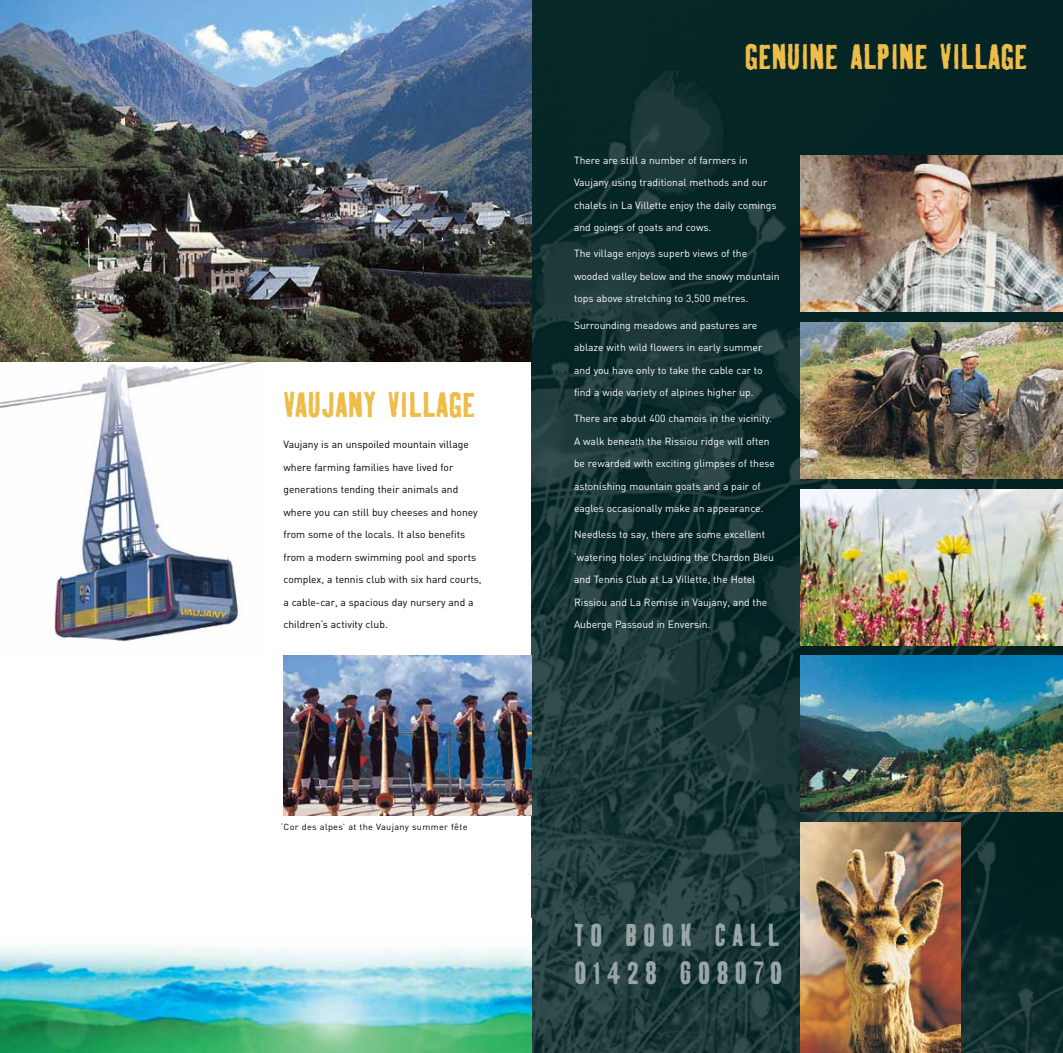
<style>
.page{position:relative;width:1063px;height:1053px;background:#fff}
.page>*{position:absolute;margin:0;border:0;box-sizing:border-box;transform-origin:0 0}
.t1{font:35.62px "Corrosion";color:#eebc49}
.t2{font:31.88px/38.1px "Corrosion";letter-spacing:.185em;color:#99a6a6}
.t3{font:10.25px/22.5px "DIN";color:#fff}
.t4{font:10.25px/22.5px "DIN";color:#000}
.t5{font:8.75px "DIN";letter-spacing:.03em;color:#000;scale:1.05 1}
</style>
<div class="page">
<img style="left:531px;top:0;width:532px;height:1052px">
<img style="left:0;top:361px;width:262px;height:284px">
<img style="left:0;top:0;width:531px;height:361px">
<img style="left:0;top:945px;width:531px;height:107px">
<img style="left:801px;top:156px;width:262px;height:156px">
<img style="left:801px;top:322px;width:262px;height:156px">
<img style="left:801px;top:489px;width:262px;height:156px">
<img style="left:801px;top:656px;width:262px;height:155px">
<img style="left:283px;top:656px;width:248px;height:159px">
<img style="left:801px;top:822px;width:159px;height:230px">
<h1 class="t1" style="left:283px;top:383px;width:193px">VAUJANY VILLAGE</h1>
<p class="t4" style="left:283px;top:433px;width:200px">Vaujany is an unspoiled mountain village where farming families have lived for generations tending their animals and where you can still buy cheeses and honey from some of the locals. It also benefits from a modern swimming pool and sports complex, a tennis club with six hard courts, a cable-car, a spacious day nursery and a children’s activity club.</p>
<p class="t5" style="left:281px;top:821px;width:179px">‘Cor des alpes’ at the Vaujany summer fête</p>
<h1 class="t1" style="left:744px;top:36px;width:28px">GENUINE</h1>
<h1 class="t1" style="left:850px;top:36px;width:27px">ALPINE</h1>
<h1 class="t1" style="left:940px;top:36px;width:88px">VILLAGE</h1>
<p class="t3" style="left:574px;top:149px;width:204px">There are still a number of farmers in Vaujany using traditional methods and our chalets in La Villette enjoy the daily comings and goings of goats and cows.</p>
<p class="t3" style="left:574px;top:242px;width:207px">The village enjoys superb views of the wooded valley below and the snowy mountain tops above stretching to 3,500 metres.</p>
<p class="t3" style="left:574px;top:313px;width:190px">Surrounding meadows and pastures are ablaze with wild flowers in early summer and you have only to take the cable car to find a wide variety of alpines higher up.</p>
<p class="t3" style="left:574px;top:407px;width:203px">There are about 400 chamois in the vicinity.<br>A walk beneath the Rissiou ridge will often be rewarded with exciting glimpses of these astonishing mountain goats and a pair of eagles occasionally make an appearance.</p>
<p class="t3" style="left:574px;top:523px;width:201px">Needless to say, there are some excellent ‘watering holes’ including the Chardon Bleu and Tennis Club at La Villette, the Hotel Rissiou and La Remise in Vaujany, and the Auberge Passoud in Enversin.</p>
<h2 class="t2" style="left:574px;top:915px;width:210px">TO BOOK CALL<br>01428 608070</h2>
</div>
